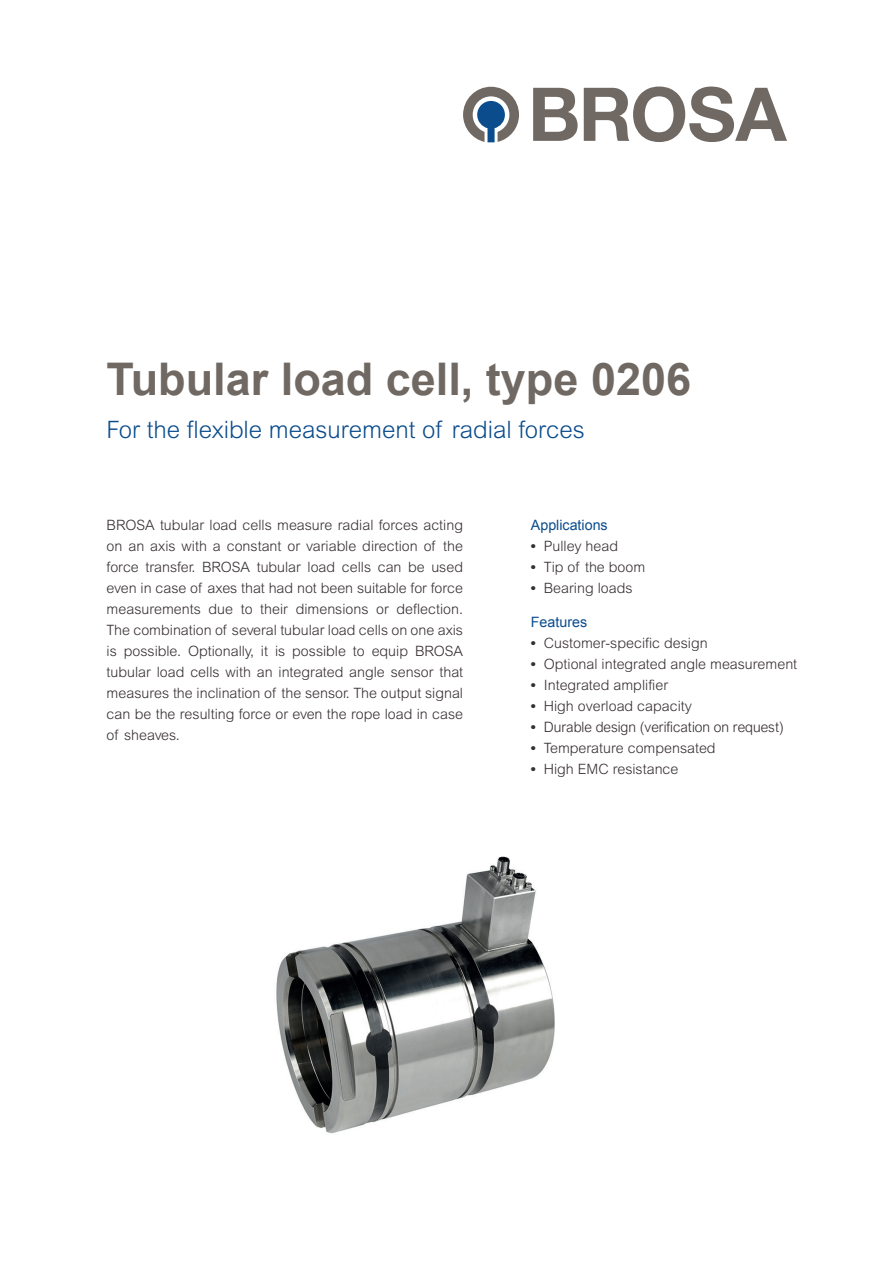
<style>
.page{position:relative;width:893px;height:1263px;background:#fff}
.page>*{position:absolute;margin:0;border:0;box-sizing:border-box;transform-origin:0 0}
.t1{font:700 45px "Arial";color:#706862}
.t2{font:300 24px "Arial";color:#0b4c8c}
.t3{font:300 14.25px/21px "Arial";color:#362e32;text-align:justify}
.t4{font:300 14.25px "Arial Nova";color:#362e32}
.t5{font:14.25px "Arial";color:#0b4c8c}
.s1{font-weight:700}
.s2{font-family:"Arial";font-weight:700}
</style>
<div class="page">
<svg style="left:463px;top:87px;width:56px;height:55px"></svg>
<svg style="left:533px;top:88px;width:45px;height:53px"></svg>
<svg style="left:584px;top:87px;width:203px;height:55px"></svg>
<img style="left:276px;top:856px;width:279px;height:278px">
<h1 class="t1" style="left:107px;top:349px;width:586px">Tubular load cell, type 0206</h1>
<h2 class="t2" style="left:107px;top:416px;width:480px">For the flexible measurement of radial forces</h2>
<p class="t3" style="left:107px;top:514px;width:358px">BROSA tubular load cells measure radial forces acting on an axis with a constant or variable direction of the force transfer. BROSA tubular load cells can be used even in case of axes that had not been suitable for force measurements due to their dimensions or deflection.<br>The combination of several tubular load cells on one axis is possible. Optionally, it is possible to equip BROSA tubular load cells with an integrated angle sensor that measures the inclination of the sensor. The output signal can be the resulting force or even the rope load in case of sheaves.</p>
<p class="t5" style="left:531px;top:515px;width:78px">Applications</p>
<p class="t3" style="left:531px;top:535px;width:89px"><span class="s1">•</span> Pulley head</p>
<p class="t3" style="left:531px;top:556px;width:116px"><span class="s1">•</span> Tip of the boom</p>
<p class="t3" style="left:531px;top:577px;width:103px"><span class="s1">•</span> Bearing loads</p>
<p class="t5" style="left:531px;top:613px;width:58px">Features</p>
<p class="t3" style="left:531px;top:632px;width:178px"><span class="s1">•</span> Customer-specific design</p>
<p class="t3" style="left:531px;top:653px;width:268px"><span class="s1">•</span> Optional integrated angle measurement</p>
<p class="t3" style="left:531px;top:674px;width:139px"><span class="s1">•</span> Integrated amplifier</p>
<p class="t3" style="left:531px;top:695px;width:162px"><span class="s1">•</span> High overload capacity</p>
<p class="t4" style="left:531px;top:719px;width:254px"><span class="s2">•</span> Durable design (verification on request)</p>
<p class="t3" style="left:531px;top:737px;width:186px"><span class="s1">•</span> Temperature compensated</p>
<p class="t3" style="left:531px;top:758px;width:149px"><span class="s1">•</span> High EMC resistance</p>
</div>
